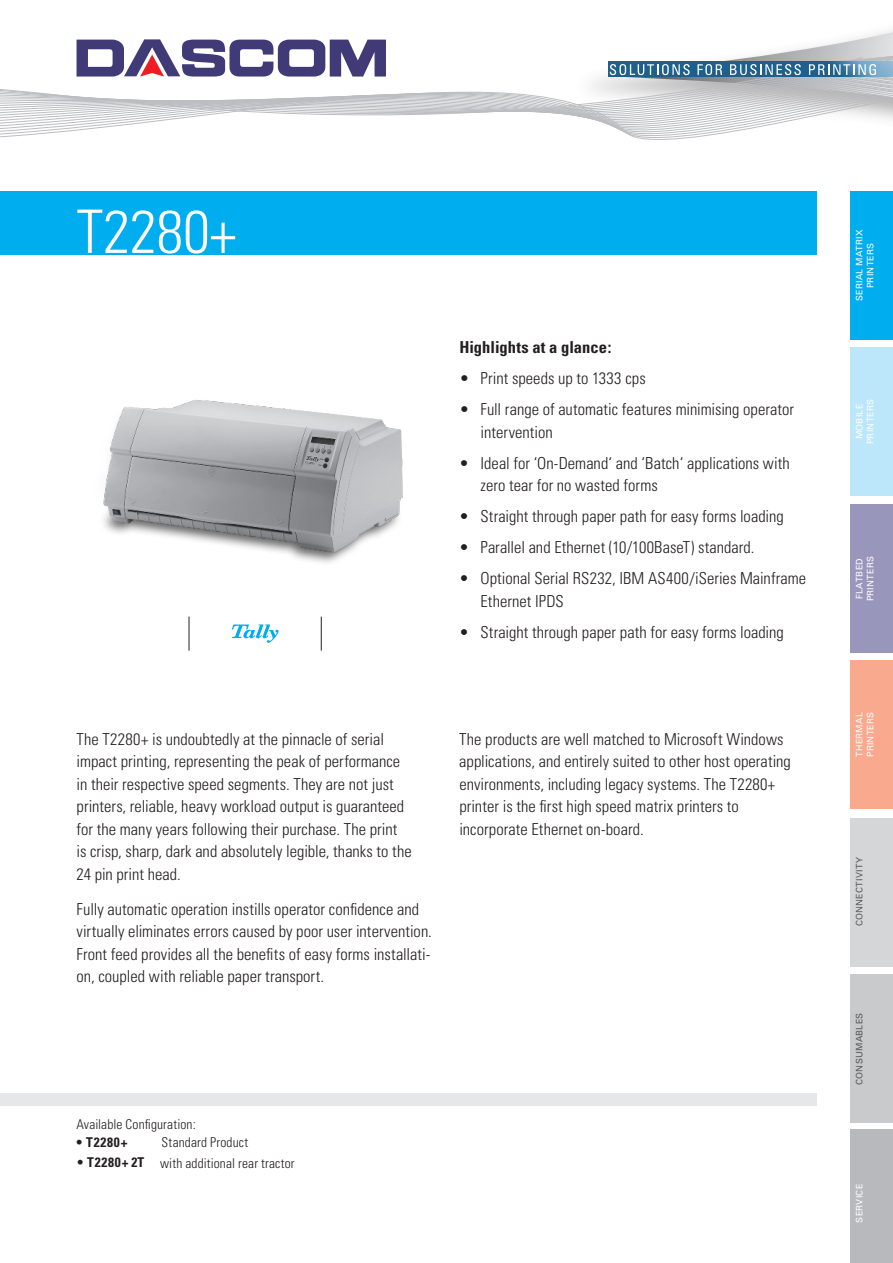
<style>
.page{position:relative;width:893px;height:1263px;background:#fff}
.page>*{position:absolute;margin:0;border:0;box-sizing:border-box;transform-origin:0 0}
.t1{font:300 condensed 60px "Univers";color:#fff}
.t2{font:300 condensed 16.5px/22.5px "Univers";color:#231f20}
.t3{font:700 condensed 16.5px "Univers";color:#231f20}
.t4{font:300 condensed 13.5px/21px "Univers";letter-spacing:.01em;color:#231f20}
.t5{font:700 condensed 13.5px "Univers";letter-spacing:.045em;color:#231f20}
.t6{font:9px/10.6px "Univers";letter-spacing:.03em;color:#fff}
.t7{font:9px "Univers";letter-spacing:.03em;color:#57585a}
</style>
<div class="page">
<div style="left:850px;top:660px;width:43px;height:149px;background:#f8a98e"></div>
<div style="left:850px;top:191px;width:43px;height:149px;background:#00aeef"></div>
<div style="left:850px;top:347px;width:43px;height:148px;background:#bce6fa"></div>
<div style="left:850px;top:504px;width:43px;height:149px;background:#9996bc"></div>
<div style="left:850px;top:818px;width:43px;height:149px;background:#d5d6d8"></div>
<div style="left:850px;top:974px;width:43px;height:149px;background:#c9cacc"></div>
<div style="left:850px;top:1129px;width:43px;height:134px;background:#b8b9bc"></div>
<svg style="left:232px;top:624px;width:47px;height:19px"></svg>
<hr style="left:189px;top:617px;width:1px;height:34px;background:#231f20">
<hr style="left:321px;top:617px;width:1px;height:34px;background:#231f20">
<div style="left:0;top:1093px;width:816px;height:13px;background:#e6e7e9"></div>
<svg style="left:0;top:30px;width:893px;height:110px"></svg>
<div style="left:0;top:191px;width:816px;height:64px;background:#00aeef"></div>
<img style="left:103px;top:399px;width:300px;height:164px">
<h1 class="t1" style="left:77px;top:196px;width:161px">T2280+</h1>
<h1 class="t1" style="left:77px;top:196px;width:285px">Produktname</h1>
<p class="t3" style="left:459px;top:337px;width:154px">Highlights at a glance:</p>
<p class="t2" style="left:459px;top:367px;width:188px">• Print speeds up to 1333 cps</p>
<p class="t2" style="left:480px;top:398px;width:315px;text-indent:-21px">• Full range of automatic features minimising operator intervention</p>
<p class="t2" style="left:480px;top:452px;width:311px;text-indent:-21px">• Ideal for ‘On-Demand‘ and ‘Batch‘ applications with zero tear for no wasted forms</p>
<p class="t2" style="left:459px;top:505px;width:326px">• Straight through paper path for easy forms loading</p>
<p class="t2" style="left:459px;top:536px;width:297px">• Parallel and Ethernet (10/100BaseT) standard.</p>
<p class="t2" style="left:481px;top:567px;width:327px;text-indent:-21px">• Optional Serial RS232, IBM AS400/iSeries Mainframe<br>Ethernet IPDS</p>
<p class="t2" style="left:459px;top:621px;width:326px">• Straight through paper path for easy forms loading</p>
<p class="t2" style="left:77px;top:727px;width:337px">The T2280+ is undoubtedly at the pinnacle of serial impact printing, representing the peak of performance in their respective speed segments. They are not just printers, reliable, heavy workload output is guaranteed for the many years following their purchase. The print<br>is crisp, sharp, dark and absolutely legible, thanks to the 24 pin print head.</p>
<p class="t2" style="left:77px;top:897px;width:357px">Fully automatic operation instills operator confidence and virtually eliminates errors caused by poor user intervention.<br>Front feed provides all the benefits of easy forms installati&shy;on, coupled with reliable paper transport.</p>
<p class="t2" style="left:459px;top:727px;width:333px">The products are well matched to Microsoft Windows applications, and entirely suited to other host operating environments, including legacy systems. The T2280+ printer is the first high speed matrix printers to incorporate Ethernet on-board.</p>
<p class="t4" style="left:77px;top:1114px;width:121px">Available Configuration:</p>
<p class="t5" style="left:77px;top:1134px;width:52px">• T2280+</p>
<p class="t4" style="left:160px;top:1132px;width:136px">Standard Product<br>with additional rear tractor</p>
<p class="t5" style="left:78px;top:1154px;width:68px">• T2280+ 2T</p>
<p class="t6" style="left:854px;top:301px;width:73px;text-align:center;rotate:-90deg">SERIAL MATRIX<br>PRINTERS</p>
<p class="t6" style="left:854px;top:444px;width:47px;text-align:center;rotate:-90deg">MOBILE<br>PRINTERS</p>
<p class="t6" style="left:854px;top:601px;width:47px;rotate:-90deg">FLATBED<br>PRINTERS</p>
<p class="t6" style="left:854px;top:757px;width:47px;rotate:-90deg">THERMAL<br>PRINTERS</p>
<p class="t7" style="left:854px;top:926px;width:71px;rotate:-90deg">CONNECTIVITY</p>
<p class="t7" style="left:854px;top:1085px;width:74px;rotate:-90deg">CONSUMABLES</p>
<p class="t6" style="left:854px;top:1222px;width:40px;rotate:-90deg">SERVICE</p>
</div>
